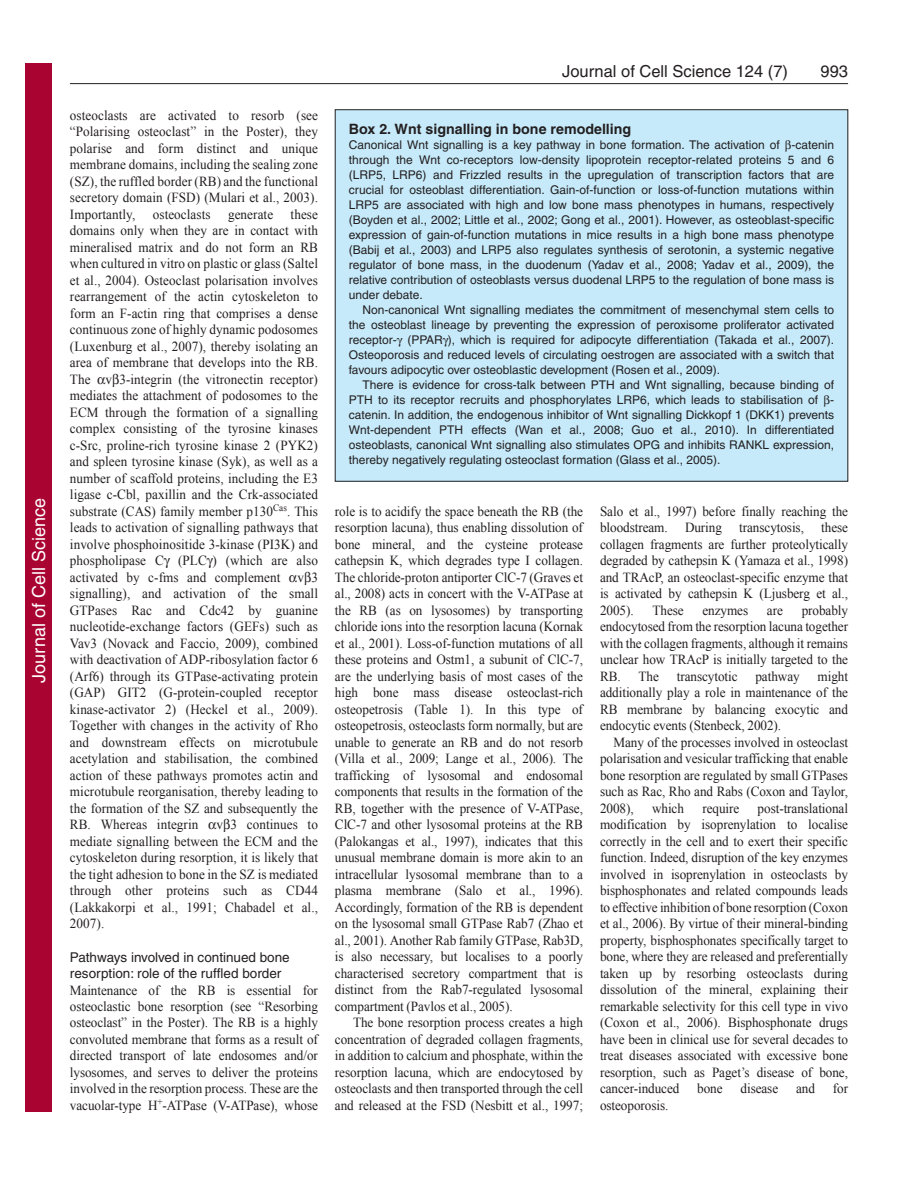
<style>
.page{position:relative;width:918px;height:1188px;background:#fff}
.page>*{position:absolute;margin:0;border:0;box-sizing:border-box;transform-origin:0 0}
.t1{font:18px "Helvetica";color:#fff}
.t2{font:16.5px "Helvetica";color:#231f20}
.t3{font:700 14.25px "Helvetica";color:#231f20}
.t4{font:13.8px/16.5px "Times New Roman";letter-spacing:-.005em;color:#231f20;text-align:justify;scale:.95 1}
.t5{font:13.5px/16.5px "Helvetica";color:#231f20}
.t6{font:12px/15px "Helvetica";color:#231f20;text-align:justify}
</style>
<div class="page">
<hr style="left:70px;top:83px;width:778px;height:1px;background:#231f20">
<div style="left:335px;top:110px;width:513px;height:371px;background:#c6eafa"></div>
<div style="left:26px;top:64px;width:26px;height:1048px;background:#a90332"></div>
<h1 class="t1" style="left:28px;top:683px;width:186px;rotate:-90deg">Journal of Cell Science</h1>
<p class="t4" style="left:70px;top:107px;width:263px">osteoclasts are activated to resorb (see “Polarising osteoclast” in the Poster), they polarise and form distinct and unique membrane domains, including the sealing zone (SZ), the ruffled border (RB) and the functional secretory domain (FSD) (Mulari et al., 2003).<br>Importantly,</p>
<p class="t4" style="left:70px;top:206px;width:263px;text-indent:221px">these domains only when they are in contact with mineralised matrix and do not form an RB when cultured in vitro on plastic or glass (Saltel et al., 2004). Osteoclast polarisation involves rearrangement of the actin cytoskeleton to form an F-actin ring that comprises a dense continuous zone of highly dynamic podosomes (Luxenburg et al., 2007), thereby isolating an area of membrane that develops into the RB.<br>The v 3-integrin (the vitronectin receptor) mediates the attachment of podosomes to the ECM through the formation of a signalling complex consisting of the tyrosine kinases c-Src, proline-rich tyrosine kinase 2 (PYK2) and spleen tyrosine kinase (Syk), as well as a number of scaffold proteins, including the E3 ligase c-Cbl, paxillin and the Crk-associated substrate (CAS) family member p130<sup>Cas</sup>. This leads to activation of signalling pathways that involve phosphoinositide 3-kinase (PI3K) and phospholipase C (PLC ) (which are also activated by c-fms and complement v 3 signalling), and activation of the small GTPases Rac and Cdc42 by guanine nucleotide-exchange factors (GEFs) such as Vav3 (Novack and Faccio, 2009), combined with deactivation of ADP-ribosylation factor 6 (Arf6) through its GTPase-activating protein (GAP) GIT2 (G-protein-coupled receptor kinase-activator 2) (Heckel et al., 2009).<br>Together with changes in the activity of Rho and downstream effects on microtubule acetylation and stabilisation, the combined action of these pathways promotes actin and microtubule reorganisation, thereby leading to the formation of the SZ and subsequently the RB. Whereas integrin</p>
<p class="t4" style="left:153px;top:206px;width:62px">osteoclasts</p>
<p class="t4" style="left:228px;top:206px;width:49px">generate</p>
<p class="t4" style="left:70px;top:817px;width:263px;text-indent:147px">v 3 continues to mediate signalling between the ECM and the cytoskeleton during resorption, it is likely that the tight adhesion to bone in the SZ is mediated through other proteins such as CD44 (Lakkakorpi et al., 1991; Chabadel et al., 2007).</p>
<p class="t5" style="left:70px;top:950px;width:221px">Pathways involved in continued bone resorption: role of the ruffled border</p>
<p class="t4" style="left:70px;top:982px;width:263px">Maintenance of the RB is essential for osteoclastic bone resorption (see “Resorbing osteoclast” in the Poster). The RB is a highly convoluted membrane that forms as a result of directed transport of late endosomes and/or lysosomes, and serves to deliver the proteins involved in the resorption process. These are the vacuolar-type H<sup>+</sup>-ATPase (V-ATPase), whose</p>
<p class="t2" style="left:562px;top:65px;width:227px">Journal of Cell Science 124 (7)</p>
<p class="t2" style="left:821px;top:65px;width:29px">993</p>
<p class="t3" style="left:349px;top:123px;width:284px">Box 2. Wnt signalling in bone remodelling</p>
<p class="t6" style="left:349px;top:138px;width:487px">Canonical Wnt signalling is a key pathway in bone formation. The activation of -catenin through the Wnt co-receptors low-density lipoprotein receptor-related proteins 5 and 6 (LRP5, LRP6) and Frizzled results in the upregulation of transcription factors that are crucial for osteoblast differentiation. Gain-of-function or loss-of-function mutations within LRP5 are associated with high and low bone mass phenotypes in humans, respectively (Boyden et al., 2002; Little et al., 2002; Gong et al., 2001). However, as osteoblast-specific expression of gain-of-function mutations in mice results in a high bone mass phenotype (Babij et al., 2003) and LRP5 also regulates synthesis of serotonin, a systemic negative regulator of bone mass, in the duodenum (Yadav et al., 2008; Yadav et al., 2009), the relative contribution of osteoblasts versus duodenal LRP5 to the regulation of bone mass is under debate.</p>
<p class="t6" style="left:349px;top:303px;width:487px;text-indent:14px">Non-canonical Wnt signalling mediates the commitment of mesenchymal stem cells to the osteoblast lineage by preventing the expression of peroxisome proliferator activated receptor- (PPAR ), which is required for adipocyte differentiation (Takada et al., 2007).<br>Osteoporosis and reduced levels of circulating oestrogen are associated with a switch that favours adipocytic over osteoblastic development (Rosen et al., 2009).</p>
<p class="t6" style="left:349px;top:378px;width:487px;text-indent:14px">There is evidence for cross-talk between PTH and Wnt signalling, because binding of PTH to its receptor recruits and phosphorylates LRP6, which leads to stabilisation of - catenin. In addition, the endogenous inhibitor of Wnt signalling Dickkopf 1 (DKK1) prevents Wnt-dependent PTH effects (Wan et al., 2008; Guo et al., 2010). In differentiated osteoblasts, canonical Wnt signalling also stimulates OPG and inhibits RANKL expression, thereby negatively regulating osteoclast formation (Glass et al., 2005).</p>
<p class="t4" style="left:335px;top:503px;width:263px">role is to acidify the space beneath the RB (the resorption lacuna), thus enabling dissolution of bone mineral, and the cysteine protease cathepsin K, which degrades type I collagen.<br>The chloride-proton antiporter ClC-7 (Graves et al., 2008) acts in concert with the V-ATPase at the RB (as on lysosomes) by transporting chloride ions into the resorption lacuna (Kornak et al., 2001). Loss-of-function mutations of all these proteins and Ostm1, a subunit of ClC-7, are the underlying basis of most cases of the high bone mass disease osteoclast-rich osteopetrosis (Table 1). In this type of osteopetrosis, osteoclasts form normally, but are unable to generate an RB and do not resorb (Villa et al., 2009; Lange et al., 2006). The trafficking of lysosomal and endosomal components that results in the formation of the RB, together with the presence of V-ATPase, ClC-7 and other lysosomal proteins at the RB (Palokangas et al., 1997), indicates that this unusual membrane domain is more akin to an intracellular lysosomal membrane than to a plasma membrane (Salo et al., 1996).<br>Accordingly, formation of the RB is dependent on the lysosomal small GTPase Rab7 (Zhao et al., 2001). Another Rab family GTPase, Rab3D, is also necessary, but localises to a poorly characterised secretory compartment that is distinct from the Rab7-regulated lysosomal compartment (Pavlos et al., 2005).</p>
<p class="t4" style="left:335px;top:1015px;width:263px;text-indent:18px">The bone resorption process creates a high concentration of degraded collagen fragments, in addition to calcium and phosphate, within the resorption lacuna, which are endocytosed by osteoclasts and then transported through the cell and released at the FSD (Nesbitt et al., 1997;</p>
<p class="t4" style="left:600px;top:503px;width:263px">Salo et al., 1997) before finally reaching the bloodstream. During transcytosis, these collagen fragments are further proteolytically degraded by cathepsin K (Yamaza et al., 1998) and TRAcP, an osteoclast-specific enzyme that is activated by cathepsin K (Ljusberg et al., 2005).</p>
<p class="t4" style="left:600px;top:602px;width:263px;text-indent:202px">probably endocytosed from the resorption lacuna together with the collagen fragments, although it remains unclear how TRAcP is initially targeted to the RB. The</p>
<p class="t4" style="left:652px;top:602px;width:34px">These</p>
<p class="t4" style="left:702px;top:602px;width:50px">enzymes</p>
<p class="t4" style="left:767px;top:602px;width:18px">are</p>
<p class="t4" style="left:600px;top:668px;width:263px;text-indent:218px">might additionally play a role in maintenance of the RB membrane by balancing exocytic and endocytic events (Stenbeck, 2002).</p>
<p class="t4" style="left:600px;top:734px;width:263px;text-indent:13px">Many of the processes involved in osteoclast polarisation and vesicular trafficking that enable bone resorption are regulated by small GTPases such as Rac, Rho and Rabs (Coxon and Taylor, 2008),</p>
<p class="t4" style="left:677px;top:668px;width:65px">transcytotic</p>
<p class="t4" style="left:755px;top:668px;width:48px">pathway</p>
<p class="t4" style="left:600px;top:800px;width:263px;text-indent:158px">post-translational modification by isoprenylation to localise correctly in the cell and to exert their specific function. Indeed, disruption of the key enzymes involved in isoprenylation in osteoclasts by bisphosphonates and related compounds leads to effective inhibition of bone resorption (Coxon et al., 2006). By virtue of their mineral-binding property, bisphosphonates specifically target to bone, where they are released and preferentially taken up by resorbing osteoclasts during dissolution of the mineral, explaining their remarkable selectivity for this cell type in vivo (Coxon et al., 2006). Bisphosphonate drugs have been in clinical use for several decades to treat diseases associated with excessive bone resorption, such as Paget’s disease of bone, cancer-induced</p>
<p class="t4" style="left:652px;top:800px;width:35px">which</p>
<p class="t4" style="left:702px;top:800px;width:40px">require</p>
<p class="t4" style="left:697px;top:1080px;width:28px">bone</p>
<p class="t4" style="left:741px;top:1080px;width:41px">disease</p>
<p class="t4" style="left:796px;top:1080px;width:21px">and</p>
<p class="t4" style="left:833px;top:1080px;width:18px">for</p>
<p class="t4" style="left:600px;top:1097px;width:74px">osteoporosis.</p>
</div>
